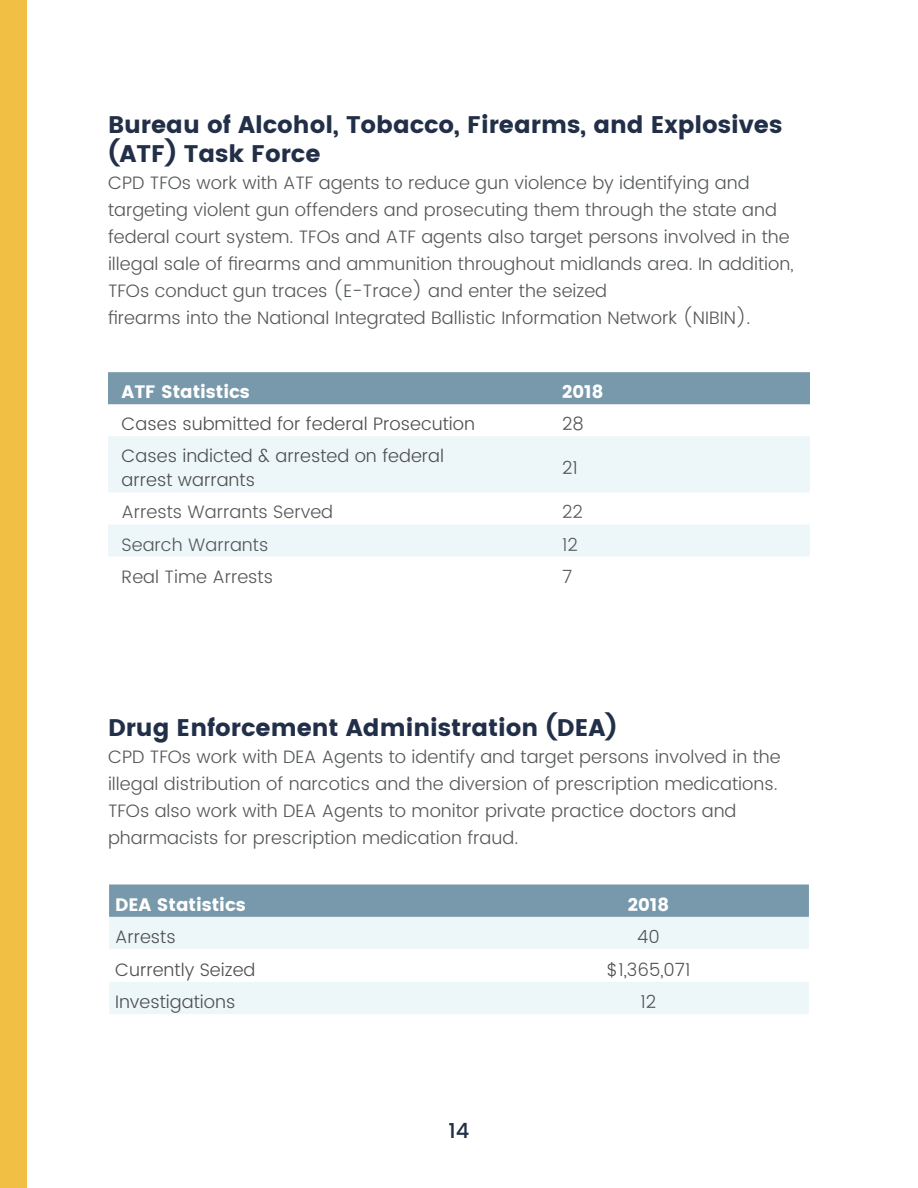
<style>
.page{position:relative;width:918px;height:1188px;background:#fff}
.page>*{position:absolute;margin:0;border:0;box-sizing:border-box;transform-origin:0 0}
.t1{font:24px/28.8px "Poppins";color:#222f48}
.t2{font:500 21px "Poppins";color:#212e47}
.t3{font:300 18px/27px "Poppins";color:#555859}
.t4{font:300 18px/24px "Poppins";color:#4f4f4f}
.t5{font:18px "Poppins";color:#fff}
</style>
<div class="page">
<div style="left:0;top:0;width:27px;height:1188px;background:#f1bf43"></div>
<div style="left:108px;top:372px;width:702px;height:32px;background:#7899ab"></div>
<svg style="left:108px;top:436px;width:702px;height:120px;fill:#edf7fa"></svg>
<div style="left:109px;top:885px;width:700px;height:32px;background:#7899ab"></div>
<div style="left:109px;top:917px;width:700px;height:97px;background:#edf7fa"></div>
<svg style="left:109px;top:949px;width:700px;height:33px"></svg>
<h1 class="t1" style="left:108px;top:111px;width:676px">Bureau of Alcohol, Tobacco, Firearms, and Explosives (ATF) Task Force</h1>
<p class="t3" style="left:108px;top:170px;width:687px">CPD TFOs work with ATF agents to reduce gun violence by identifying and targeting violent gun offenders and prosecuting them through the state and federal court system. TFOs and ATF agents also target persons involved in the illegal sale of firearms and ammunition throughout midlands area. In addition, TFOs conduct gun traces (E-Trace) and enter the seized<br>firearms into the National Integrated Ballistic Information Network (NIBIN).</p>
<p class="t5" style="left:122px;top:382px;width:130px">ATF Statistics</p>
<p class="t5" style="left:562px;top:382px;width:43px">2018</p>
<p class="t4" style="left:122px;top:413px;width:355px">Cases submitted for federal Prosecution</p>
<p class="t4" style="left:562px;top:413px;width:23px">28</p>
<p class="t4" style="left:122px;top:445px;width:324px">Cases indicted &amp; arrested on federal arrest warrants</p>
<p class="t4" style="left:562px;top:457px;width:17px">21</p>
<p class="t3" style="left:122px;top:499px;width:213px">Arrests Warrants Served</p>
<p class="t3" style="left:562px;top:499px;width:22px">22</p>
<p class="t3" style="left:122px;top:531px;width:148px">Search Warrants</p>
<p class="t3" style="left:562px;top:531px;width:17px">12</p>
<p class="t3" style="left:122px;top:563px;width:153px">Real Time Arrests</p>
<p class="t3" style="left:562px;top:563px;width:12px">7</p>
<h1 class="t1" style="left:108px;top:713px;width:511px">Drug Enforcement Administration (DEA)</h1>
<p class="t3" style="left:108px;top:744px;width:674px">CPD TFOs work with DEA Agents to identify and target persons involved in the illegal distribution of narcotics and the diversion of prescription medications.<br>TFOs also work with DEA Agents to monitor private practice doctors and pharmacists for prescription medication fraud.</p>
<p class="t5" style="left:115px;top:894px;width:132px">DEA Statistics</p>
<p class="t5" style="left:628px;top:894px;width:43px">2018</p>
<p class="t4" style="left:115px;top:926px;width:62px">Arrests</p>
<p class="t4" style="left:637px;top:926px;width:24px">40</p>
<p class="t4" style="left:115px;top:958px;width:142px">Currently Seized</p>
<p class="t4" style="left:607px;top:958px;width:85px">$1,365,071</p>
<p class="t4" style="left:115px;top:990px;width:122px">Investigations</p>
<p class="t4" style="left:641px;top:990px;width:17px">12</p>
<p class="t2" style="left:449px;top:1115px;width:22px">14</p>
</div>
